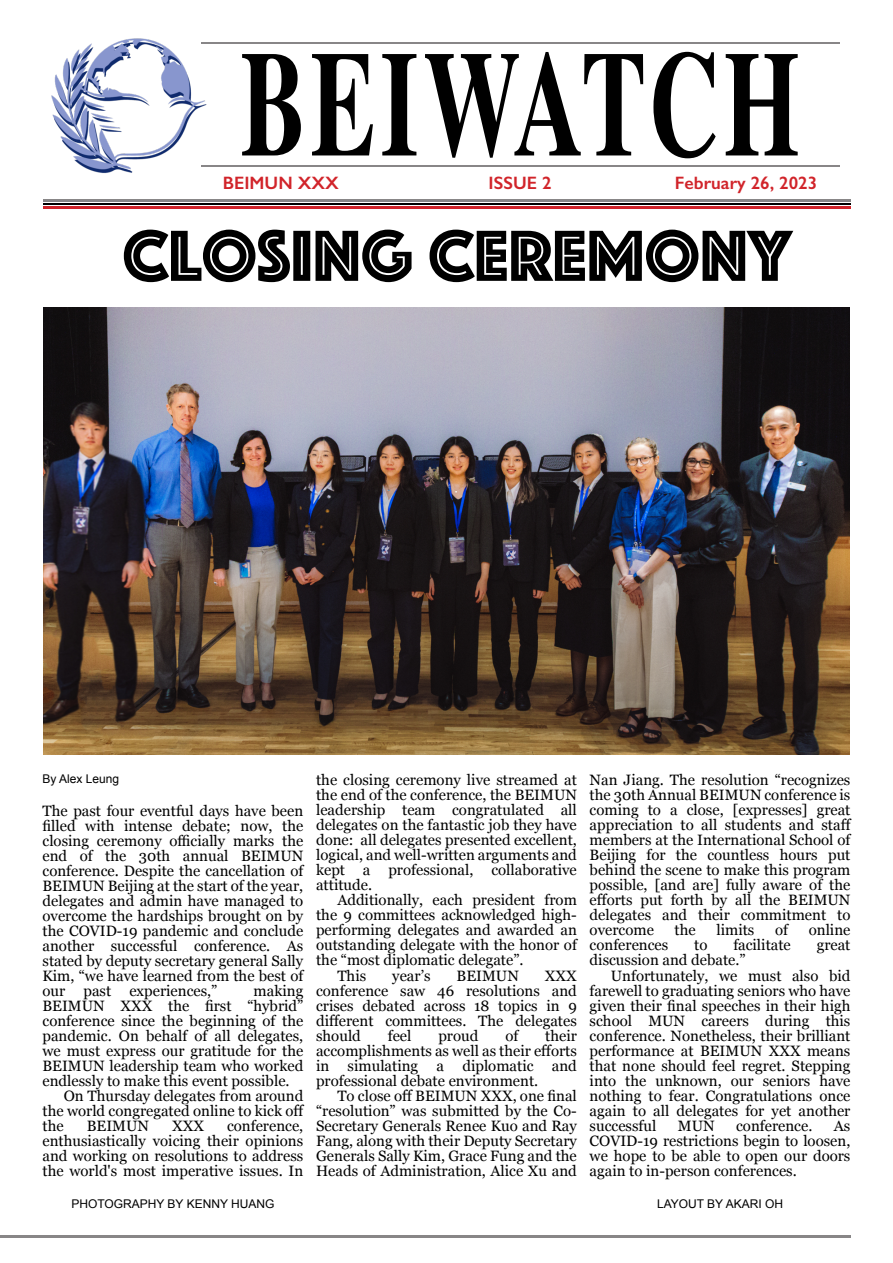
<style>
.page{position:relative;width:893px;height:1263px;background:#fff}
.page>*{position:absolute;margin:0;border:0;box-sizing:border-box;transform-origin:0 0}
.t1{font:700 150px "STIX General";letter-spacing:.045em;color:#000;scale:.65 1}
.t2{font:75px "Phosphate Inline";color:#000}
.t3{font:600 18px "Gill Sans";color:#d1242a}
.t4{font:15px/15px "Georgia";color:#000;text-align:justify}
.t5{font:12px "Arial";color:#000}
</style>
<div class="page">
<hr style="left:43px;top:199px;width:807px;height:2px;background:#888687">
<hr style="left:43px;top:203px;width:807px;height:1px;background:#000">
<hr style="left:43px;top:206px;width:807px;height:2px;background:#d1242a">
<hr style="left:0;top:1235px;width:850px;height:3px;background:#888687">
<hr style="left:201px;top:43px;width:638px;height:1px;background:#888687">
<hr style="left:201px;top:165px;width:638px;height:1px;background:#888687">
<img style="left:51px;top:38px;width:163px;height:135px">
<img style="left:43px;top:307px;width:807px;height:447px">
<h1 class="t1" style="left:241px;top:43px;width:861px">BEIWATCH</h1>
<p class="t3" style="left:489px;top:176px;width:64px">ISSUE 2</p>
<p class="t3" style="left:675px;top:176px;width:144px">February 26, 2023</p>
<p class="t3" style="left:223px;top:176px;width:118px">BEIMUN XXX</p>
<h2 class="t2" style="left:122px;top:211px;width:671px">CLOSING CEREMONY</h2>
<p class="t5" style="left:43px;top:774px;width:78px">By Alex Leung</p>
<p class="t4" style="left:43px;top:804px;width:262px">The past four eventful days have been filled with intense debate; now, the closing ceremony officially marks the end of the 30th annual BEIMUN conference. Despite the cancellation of BEIMUN Beĳing at the start of the year, delegates and admin have managed to overcome the hardships brought on by the COVID-19 pandemic and conclude another successful conference. As stated by deputy secretary general Sally Kim, “we have learned from the best of our past experiences,”</p>
<p class="t4" style="left:254px;top:984px;width:51px">making</p>
<p class="t4" style="left:43px;top:999px;width:262px">BEIMUN XXX the first “hybrid”</p>
<p class="t4" style="left:43px;top:1014px;width:262px">conference since the beginning of the</p>
<p class="t4" style="left:43px;top:1029px;width:262px">pandemic. On behalf of all delegates,</p>
<p class="t4" style="left:43px;top:1044px;width:262px">we must express our gratitude for the</p>
<p class="t4" style="left:43px;top:1059px;width:262px">BEIMUN leadership team who worked</p>
<p class="t4" style="left:43px;top:1074px;width:249px">endlessly to make this event possible.</p>
<p class="t4" style="left:64px;top:1089px;width:241px">On Thursday delegates from around</p>
<p class="t4" style="left:43px;top:1104px;width:263px">the world congregated online to kick off</p>
<p class="t4" style="left:43px;top:1119px;width:23px">the</p>
<p class="t4" style="left:87px;top:1119px;width:64px">BEIMUN</p>
<p class="t4" style="left:172px;top:1119px;width:33px">XXX</p>
<p class="t4" style="left:43px;top:1119px;width:262px;text-indent:185px">conference, enthusiastically voicing their opinions and working on resolutions to address the world's most imperative issues. In</p>
<p class="t4" style="left:316px;top:774px;width:262px">the closing ceremony live streamed at the end of the conference, the BEIMUN leadership team congratulated all delegates on the fantastic job they have done: all delegates presented excellent, logical, and well-written arguments and kept a professional, collaborative attitude.</p>
<p class="t4" style="left:337px;top:894px;width:241px">Additionally, each president from</p>
<p class="t4" style="left:316px;top:909px;width:262px">the 9 committees acknowledged high-</p>
<p class="t4" style="left:316px;top:924px;width:262px">performing delegates and awarded an</p>
<p class="t4" style="left:316px;top:939px;width:262px">outstanding delegate with the honor of</p>
<p class="t4" style="left:316px;top:954px;width:209px">the “most diplomatic delegate”.</p>
<p class="t4" style="left:337px;top:969px;width:30px">This</p>
<p class="t4" style="left:392px;top:969px;width:40px">year’s</p>
<p class="t4" style="left:457px;top:969px;width:64px">BEIMUN</p>
<p class="t4" style="left:316px;top:969px;width:262px;text-indent:229px">XXX conference saw 46 resolutions and crises debated across 18 topics in 9 different committees. The delegates should</p>
<p class="t4" style="left:316px;top:1029px;width:262px;text-indent:229px">their accomplishments as well as their efforts in simulating a diplomatic and professional debate environment.</p>
<p class="t4" style="left:316px;top:1089px;width:262px;text-indent:21px">To close off BEIMUN XXX, one final “resolution” was submitted by the Co-Secretary Generals Renee Kuo and Ray Fang, along with their Deputy Secretary Generals Sally Kim, Grace Fung and the Heads of Administration, Alice Xu and</p>
<p class="t4" style="left:388px;top:1029px;width:25px">feel</p>
<p class="t4" style="left:438px;top:1029px;width:42px">proud</p>
<p class="t4" style="left:505px;top:1029px;width:14px">of</p>
<p class="t4" style="left:590px;top:774px;width:263px">Nan Jiang. The resolution “recognizes the 30th Annual BEIMUN conference is coming to a close, [expresses] great appreciation to all students and staff members at the International School of Beĳing for the countless hours put behind the scene to make this program possible, [and are] fully aware of the efforts put forth by all the BEIMUN delegates and their commitment to overcome</p>
<p class="t4" style="left:675px;top:924px;width:23px">the</p>
<p class="t4" style="left:716px;top:924px;width:39px">limits</p>
<p class="t4" style="left:775px;top:924px;width:14px">of</p>
<p class="t4" style="left:809px;top:924px;width:43px">online</p>
<p class="t4" style="left:590px;top:939px;width:80px">conferences</p>
<p class="t4" style="left:694px;top:939px;width:15px">to</p>
<p class="t4" style="left:733px;top:939px;width:59px">facilitate</p>
<p class="t4" style="left:817px;top:939px;width:35px">great</p>
<p class="t4" style="left:590px;top:954px;width:157px">discussion and debate.”</p>
<p class="t4" style="left:611px;top:969px;width:241px">Unfortunately, we must also bid</p>
<p class="t4" style="left:590px;top:984px;width:262px">farewell to graduating seniors who have</p>
<p class="t4" style="left:590px;top:999px;width:262px">given their final speeches in their high</p>
<p class="t4" style="left:590px;top:1014px;width:262px">school MUN careers during this</p>
<p class="t4" style="left:590px;top:1029px;width:262px">conference. Nonetheless, their brilliant</p>
<p class="t4" style="left:590px;top:1044px;width:262px">performance at BEIMUN XXX means</p>
<p class="t4" style="left:590px;top:1059px;width:262px">that none should feel regret. Stepping</p>
<p class="t4" style="left:590px;top:1074px;width:262px">into the unknown, our seniors have</p>
<p class="t4" style="left:590px;top:1089px;width:262px">nothing to fear. Congratulations once</p>
<p class="t4" style="left:590px;top:1104px;width:262px">again to all delegates for yet another</p>
<p class="t4" style="left:590px;top:1119px;width:68px">successful</p>
<p class="t4" style="left:678px;top:1119px;width:38px">MUN</p>
<p class="t4" style="left:736px;top:1119px;width:78px">conference.</p>
<p class="t4" style="left:590px;top:1119px;width:262px;text-indent:244px">As COVID-19 restrictions begin to loosen, we hope to be able to open our doors again to in-person conferences.</p>
<p class="t5" style="left:71px;top:1199px;width:205px">PHOTOGRAPHY BY KENNY HUANG</p>
<p class="t5" style="left:657px;top:1199px;width:128px">LAYOUT BY AKARI OH</p>
</div>
